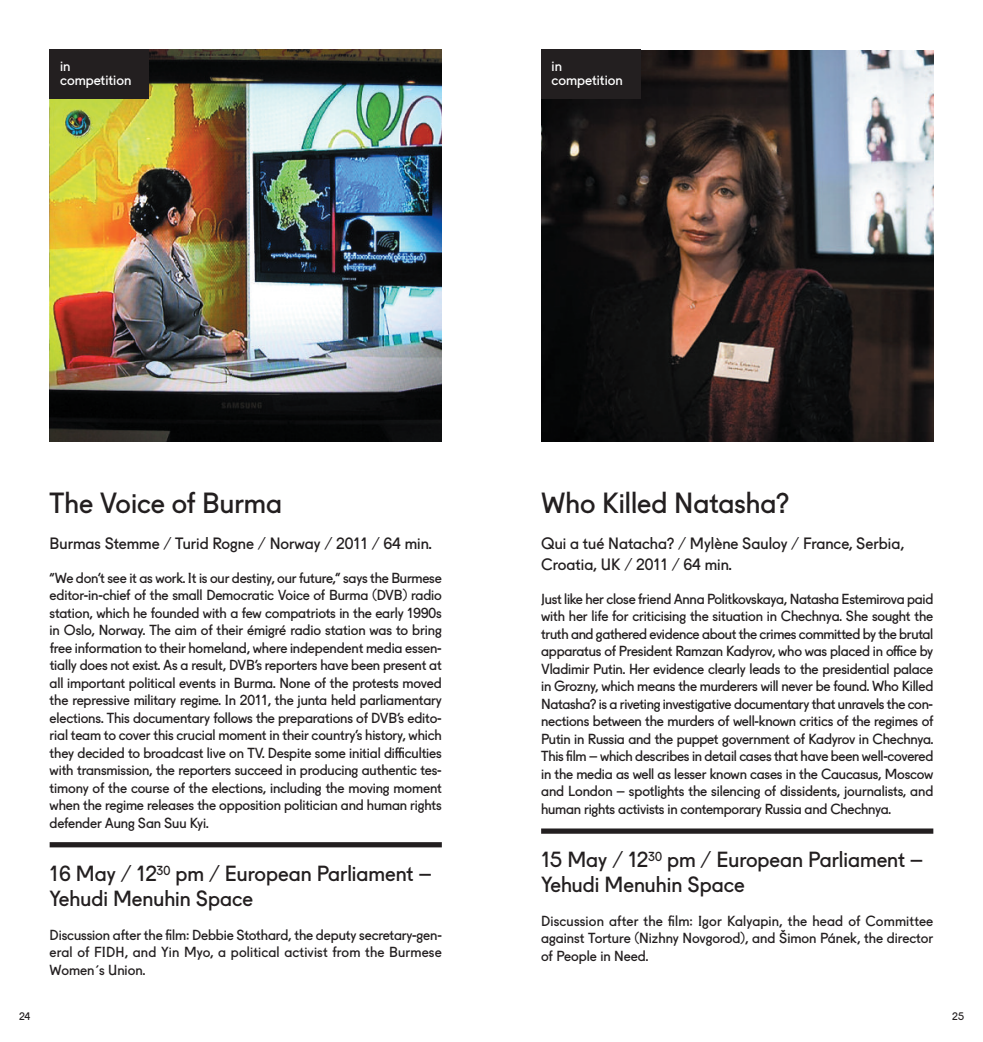
<style>
.page{position:relative;width:983px;height:1042px;background:#fff}
.page>*{position:absolute;margin:0;border:0;box-sizing:border-box;transform-origin:0 0}
.t1{font:28px "Fugue";color:#231f20}
.t2{font:21px/25.2px "Fugue";color:#231f20}
.t3{font:15.75px/21px "Fugue";color:#231f20}
.t4{font:14px/17.5px "Fugue";letter-spacing:-.01em;color:#231f20;text-align:justify}
.t5{font:14px/14.3px "Fugue";color:#fff}
.t6{font:10.5px "Fugue";color:#231f20}
</style>
<div class="page">
<img style="left:50px;top:50px;width:391px;height:391px">
<img style="left:541px;top:50px;width:392px;height:391px">
<div style="left:50px;top:842px;width:391px;height:5px;background:#231f20"></div>
<div style="left:541px;top:828px;width:392px;height:6px;background:#231f20"></div>
<div style="left:50px;top:50px;width:99px;height:49px;background:#231f20"></div>
<div style="left:541px;top:50px;width:99px;height:49px;background:#231f20"></div>
<p class="t5" style="left:60px;top:60px;width:73px">in competition</p>
<p class="t5" style="left:551px;top:60px;width:73px">in competition</p>
<h1 class="t1" style="left:50px;top:492px;width:234px">The Voice of Burma</h1>
<p class="t3" style="left:50px;top:535px;width:383px">Burmas Stemme / Turid Rogne / Norway / 2011 / 64 min.</p>
<p class="t4" style="left:50px;top:570px;width:393px">“We don’t see it as work. It is our destiny, our future,” says the Burmese editor-in-chief of the small Democratic Voice of Burma (DVB) radio station, which he founded with a few compatriots in the early 1990s in Oslo, Norway. The aim of their émigré radio station was to bring free information to their homeland, where independent media essen&shy;tially does not exist. As a result, DVB’s reporters have been present at all important political events in Burma. None of the protests moved the repressive military regime. In 2011, the junta held parliamentary elections. This documentary follows the preparations of DVB’s edito&shy;rial team to cover this crucial moment in their country’s history, which they decided to broadcast live on TV. Despite some initial difficulties with transmission, the reporters succeed in producing authentic tes&shy;timony of the course of the elections, including the moving moment when the regime releases the opposition politician and human rights defender Aung San Suu Kyi.</p>
<h2 class="t2" style="left:50px;top:863px;width:383px">16 May / 12<sup>30</sup> pm / European Parliament –<br>Yehudi Menuhin Space</h2>
<p class="t4" style="left:50px;top:927px;width:393px">Discussion after the film: Debbie Stothard, the deputy secretary-gen&shy;eral of FIDH, and Yin Myo, a political activist from the Burmese Women´s Union.</p>
<h1 class="t1" style="left:541px;top:492px;width:249px">Who Killed Natasha?</h1>
<p class="t3" style="left:541px;top:535px;width:364px">Qui a tué Natacha? / Mylène Sauloy / France, Serbia,<br>Croatia, UK / 2011 / 64 min.</p>
<p class="t4" style="left:541px;top:591px;width:393px">Just like her close friend Anna Politkovskaya, Natasha Estemirova paid with her life for criticising the situation in Chechnya. She sought the truth and gathered evidence about the crimes committed by the brutal apparatus of President Ramzan Kadyrov, who was placed in office by Vladimir Putin. Her evidence clearly leads to the presidential palace in Grozny, which means the murderers will never be found. Who Killed Natasha? is a riveting investigative documentary that unravels the con&shy;nections between the murders of well-known critics of the regimes of Putin in Russia and the puppet government of Kadyrov in Chechnya.<br>This film – which describes in detail cases that have been well-covered in the media as well as lesser known cases in the Caucasus, Moscow and London – spotlights the silencing of dissidents, journalists, and human rights activists in contemporary Russia and Chechnya.</p>
<h2 class="t2" style="left:541px;top:849px;width:383px">15 May / 12<sup>30</sup> pm / European Parliament –<br>Yehudi Menuhin Space</h2>
<p class="t4" style="left:541px;top:913px;width:393px">Discussion after the film: Igor Kalyapin, the head of Committee against Torture (Nizhny Novgorod), and Šimon Pánek, the director of People in Need.</p>
<p class="t6" style="left:19px;top:1012px;width:13px">24</p>
<p class="t6" style="left:951px;top:1012px;width:13px">25</p>
</div>
